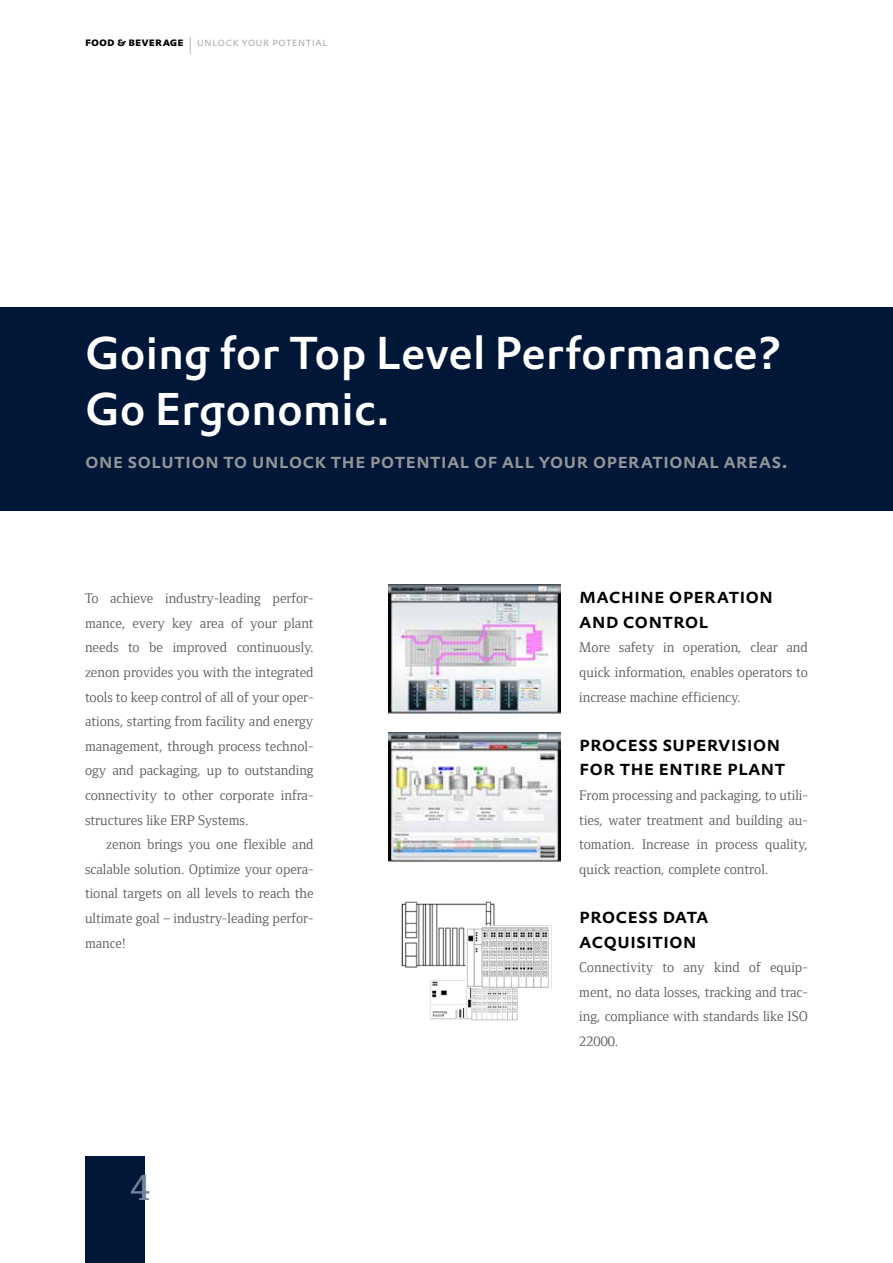
<style>
.page{position:relative;width:893px;height:1263px;background:#fff}
.page>*{position:absolute;margin:0;border:0;box-sizing:border-box;transform-origin:0 0}
.t1{font:500 45px/55.3px "DTL Prokyon TOT";letter-spacing:.005em;color:#fff}
.t2{font:600 37.5px "Foundry Form Serif";color:#72829b}
.t3{font:500 21px/24.6px "DTL Prokyon TOT Caps";color:#000}
.t4{font:500 21px "DTL Prokyon TOT Caps";color:#939598}
.t5{font:14.25px/24.6px "Foundry Form Serif";color:#58595b;text-align:justify}
.t6{font:300 12px "DTL Prokyon TOT Caps";letter-spacing:.005em;color:#a7a9ac}
.s1{font-weight:700;color:#000}
.s2{font-size:24px}
</style>
<div class="page">
<div style="left:0;top:308px;width:893px;height:203px;background:#001738"></div>
<div style="left:85px;top:1157px;width:60px;height:106px;background:#001738"></div>
<img style="left:388px;top:585px;width:172px;height:129px">
<img style="left:388px;top:732px;width:172px;height:129px">
<img style="left:401px;top:901px;width:151px;height:120px">
<p class="t6" style="left:85px;top:34px;width:244px"><span class="s1">food &amp; beverage</span> <span class="s2">I</span> unlock your potential</p>
<h1 class="t1" style="left:85px;top:326px;width:700px">Going for Top Level Performance?<br>Go Ergonomic.</h1>
<h3 class="t4" style="left:85px;top:447px;width:704px">one solution to unlock the potential of all your operational areas.</h3>
<p class="t5" style="left:85px;top:586px;width:230px">To achieve industry-leading perfor&shy;mance, every key area of your plant needs to be improved continuously. zenon provides you with the integrated tools to keep control of all of your oper&shy;ations, starting from facility and energy management, through process technol&shy;ogy and packaging, up to outstanding connectivity to other corporate infra&shy;structures like ERP Systems.</p>
<p class="t5" style="left:85px;top:832px;width:230px;text-indent:21px">zenon brings you one flexible and scalable solution. Optimize your opera&shy;tional targets on all levels to reach the ultimate goal – industry-leading perfor&shy;mance!</p>
<h2 class="t2" style="left:130px;top:1166px;width:21px">4</h2>
<h3 class="t3" style="left:579px;top:583px;width:195px">machine operation and control</h3>
<p class="t5" style="left:579px;top:635px;width:230px">More safety in operation, clear and quick information, enables operators to increase machine efficiency.</p>
<h3 class="t3" style="left:579px;top:731px;width:208px">process supervision for the entire plant</h3>
<p class="t5" style="left:579px;top:783px;width:230px">From processing and packaging, to utili&shy;ties, water treatment and building au&shy;tomation. Increase in process quality, quick reaction, complete control.</p>
<h3 class="t3" style="left:579px;top:903px;width:131px">process data acquisition</h3>
<p class="t5" style="left:579px;top:955px;width:230px">Connectivity to any kind of equip&shy;ment, no data losses, tracking and trac&shy;ing, compliance with standards like ISO 22000.</p>
</div>
